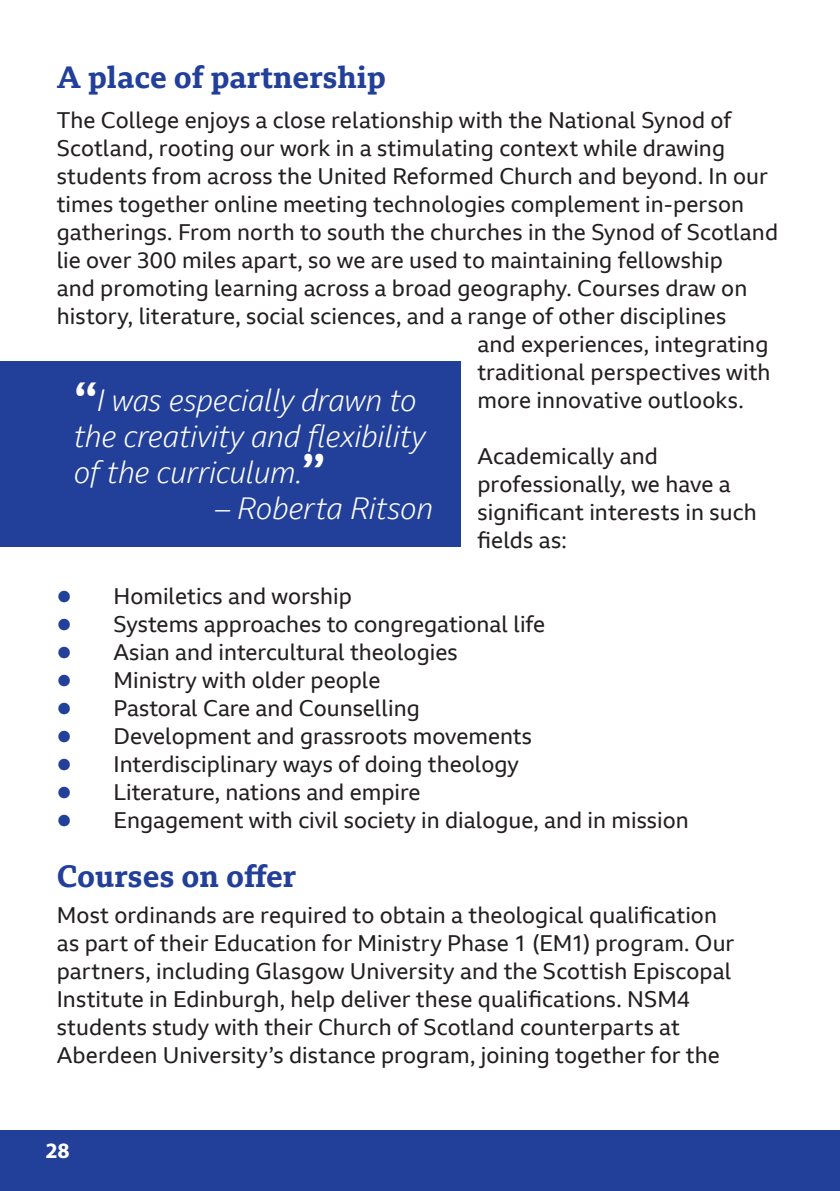
<style>
.page{position:relative;width:840px;height:1191px;background:#fff}
.page>*{position:absolute;margin:0;border:0;box-sizing:border-box;transform-origin:0 0}
.t1{font:italic 300 30px/36px "BBC Reith Sans";letter-spacing:-.005em;color:#fff}
.t2{font:700 30px "BBC Reith Serif";color:#223f99}
.t3{font:22px/28px "BBC Reith Sans";color:#231f20}
.t4{font:700 22px "Myriad Pro";color:#fff}
.s1{font-family:"Myriad Pro";font-weight:700;font-size:44px;color:#223f99}
.s2{font-family:"BBC Reith Serif";font-weight:700;font-style:normal;font-size:48px}
</style>
<div class="page">
<div style="left:0;top:1130px;width:839px;height:61px;background:#223f99"></div>
<div style="left:0;top:361px;width:460px;height:186px;background:#223f99"></div>
<h1 class="t2" style="left:57px;top:58px;width:330px">A place of partnership</h1>
<p class="t3" style="left:57px;top:105px;width:676px">The College enjoys a close relationship with the National Synod of</p>
<p class="t3" style="left:57px;top:133px;width:669px">Scotland, rooting our work in a stimulating context while drawing</p>
<p class="t3" style="left:57px;top:161px;width:712px">students from across the United Reformed Church and beyond. In our</p>
<p class="t3" style="left:57px;top:189px;width:688px">times together online meeting technologies complement in-person</p>
<p class="t3" style="left:57px;top:217px;width:722px">gatherings. From north to south the churches in the Synod of Scotland</p>
<p class="t3" style="left:57px;top:245px;width:667px">lie over 300 miles apart, so we are used to maintaining fellowship</p>
<p class="t3" style="left:57px;top:273px;width:691px">and promoting learning across a broad geography. Courses draw on</p>
<p class="t3" style="left:57px;top:301px;width:670px">history, literature, social sciences, and a range of other disciplines</p>
<p class="t3" style="left:477px;top:329px;width:292px">and experiences, integrating</p>
<p class="t3" style="left:477px;top:357px;width:294px">traditional perspectives with</p>
<p class="t3" style="left:477px;top:385px;width:268px">more innovative outlooks.</p>
<p class="t3" style="left:477px;top:441px;width:280px">Academically and professionally, we have a significant interests in such fields as:</p>
<p class="t3" style="left:57px;top:581px;width:296px"><span class="s1">•</span> Homiletics and worship</p>
<p class="t3" style="left:57px;top:609px;width:490px"><span class="s1">•</span> Systems approaches to congregational life</p>
<p class="t3" style="left:57px;top:637px;width:402px"><span class="s1">•</span> Asian and intercultural theologies</p>
<p class="t3" style="left:57px;top:665px;width:325px"><span class="s1">•</span> Ministry with older people</p>
<p class="t3" style="left:57px;top:693px;width:364px"><span class="s1">•</span> Pastoral Care and Counselling</p>
<p class="t3" style="left:57px;top:721px;width:476px"><span class="s1">•</span> Development and grassroots movements</p>
<p class="t3" style="left:57px;top:749px;width:463px"><span class="s1">•</span> Interdisciplinary ways of doing theology</p>
<p class="t3" style="left:57px;top:777px;width:365px"><span class="s1">•</span> Literature, nations and empire</p>
<p class="t3" style="left:57px;top:805px;width:633px"><span class="s1">•</span> Engagement with civil society in dialogue, and in mission</p>
<h1 class="t2" style="left:57px;top:857px;width:241px">Courses on offer</h1>
<p class="t3" style="left:57px;top:900px;width:678px">Most ordinands are required to obtain a theological qualification as part of their Education for Ministry Phase 1 (EM1) program. Our partners, including Glasgow University and the Scottish Episcopal Institute in Edinburgh, help deliver these qualifications. NSM4 students study with their Church of Scotland counterparts at Aberdeen University’s distance program, joining together for the</p>
<h1 class="t1" style="left:74px;top:381px;width:353px"><span class="s2">‘‘</span>I was especially drawn to the creativity and flexibility of the curriculum.<span class="s2">’’</span></h1>
<h1 class="t1" style="left:215px;top:489px;width:219px">– Roberta Ritson</h1>
<p class="t4" style="left:45px;top:1138px;width:26px">28</p>
</div>
